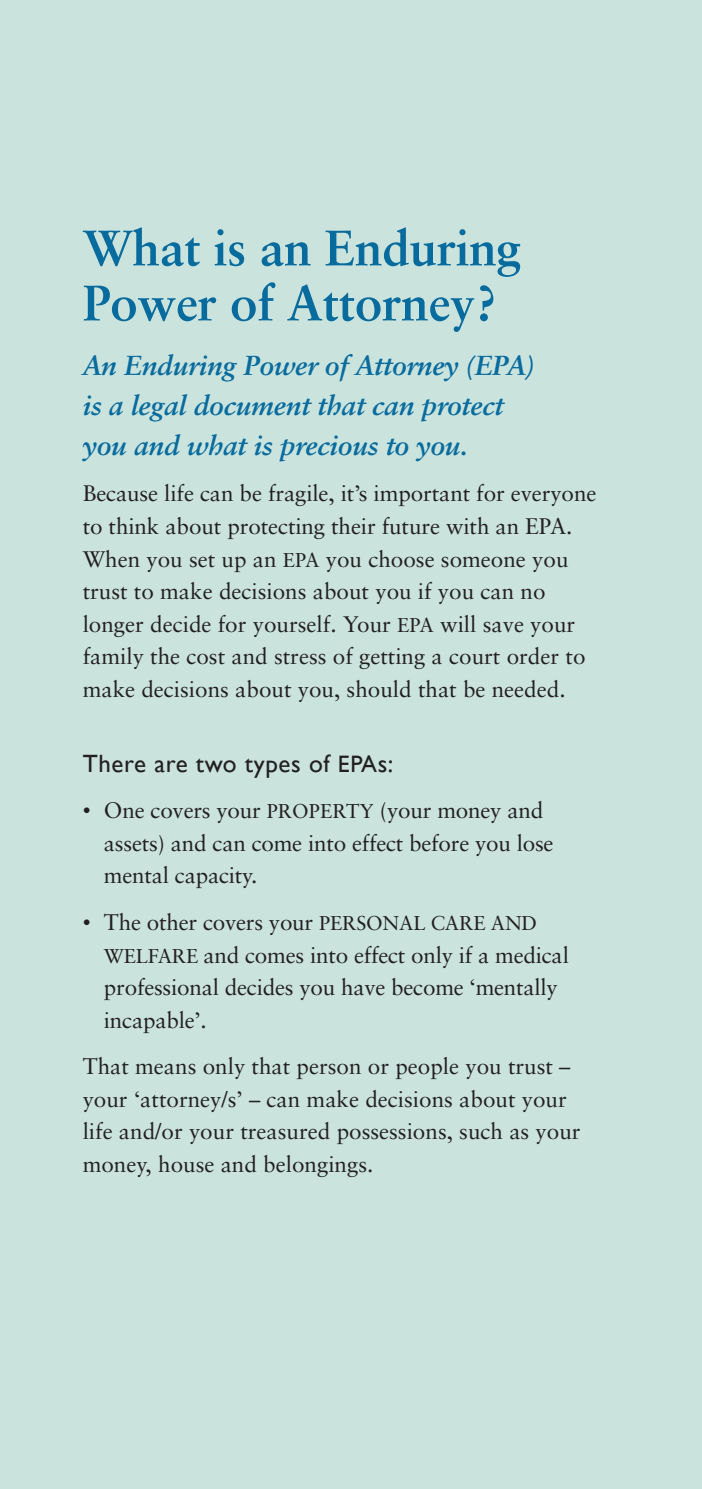
<style>
.page{position:relative;width:702px;height:1489px;background:#fff}
.page>*{position:absolute;margin:0;border:0;box-sizing:border-box;transform-origin:0 0}
.t1{font:700 50px/55px "Sabon";letter-spacing:-.01em;color:#086b9e}
.H_1_italics{font:italic 700 27.5px/40px "Sabon";letter-spacing:-.01em;color:#086b9e}
.body_9pt{font:25px "Gill Sans";letter-spacing:.025em;color:#231f20}
.body_9pt-2{font:22.5px/32.5px "Sabon";color:#231f20}
.s1{font-size:20px}
.s2{font-size:23.75px}
.s3{font-family:"Gill Sans"}
</style>
<div class="page">
<div style="left:0;top:0;width:702px;height:1488px;background:#cae3dc"></div>
<h2 class="t1" style="left:83px;top:219px;width:440px">What is an Enduring<br>Power of Attorney?</h2>
<p class="H_1_italics" style="left:83px;top:345px;width:454px">An Enduring Power of Attorney (EPA) is a legal document that can protect you and what is precious to you.</p>
<p class="body_9pt-2" style="left:83px;top:477px;width:515px">Because life can be fragile, it’s important for everyone to think about protecting their future with an EPA.<br>When you set up an <span class="s1">EPA</span> you choose someone you trust to make decisions about you if you can no longer decide for yourself. Your <span class="s1">EPA</span> will save your family the cost and stress of getting a court order to make decisions about you, should that be needed.</p>
<p class="body_9pt" style="left:83px;top:748px;width:312px">There are two types of <span class="s2">EPA</span>s:</p>
<p class="body_9pt-2" style="left:104px;top:794px;width:451px;text-indent:-21px"><span class="s3">•</span> One covers your <span class="s1">PROPERTY</span> (your money and assets) and can come into effect before you lose mental capacity.</p>
<p class="body_9pt-2" style="left:104px;top:905px;width:466px;text-indent:-21px"><span class="s3">•</span> The other covers your <span class="s1">PERSONAL CARE AND WELFARE</span> and comes into effect only if a medical professional decides you have become ‘mentally incapable’.</p>
<p class="body_9pt-2" style="left:83px;top:1049px;width:499px">That means only that person or people you trust – your ‘attorney/s’ – can make decisions about your life and/or your treasured possessions, such as your money, house and belongings.</p>
</div>
